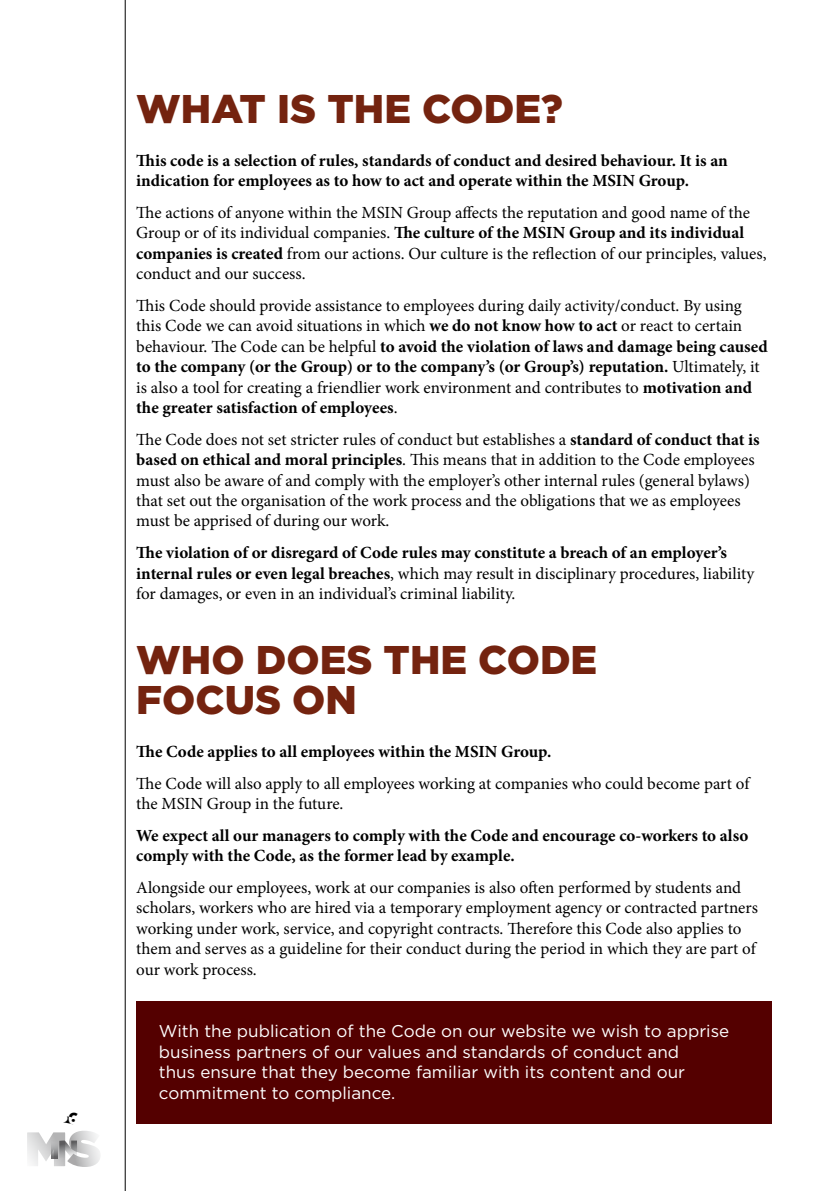
<style>
.page{position:relative;width:840px;height:1191px;background:#fff}
.page>*{position:absolute;margin:0;border:0;box-sizing:border-box;transform-origin:0 0}
.t1{font:900 40px/40px "Gotham";color:#74230f}
.t2{font:17px/20.4px "Minion Pro";color:#000}
.t3{font:700 17px/20.4px "Minion Pro";color:#000}
.t4{font:17px/20.4px "Gotham";color:#fff}
.t5{font:900 16px "Gotham";color:#000}
.s1{font-weight:700}
.s2{font-weight:400}
</style>
<div class="page">
<svg style="left:27px;top:1131px;width:73px;height:36px"></svg>
<hr style="left:125px;top:0;width:1px;height:1191px;background:#000">
<div style="left:136px;top:1001px;width:635px;height:122px;background:#540000"></div>
<p class="t5" style="left:58px;top:1104px;width:21px">6</p>
<h1 class="t1" style="left:136px;top:88px;width:428px">WHAT IS THE CODE?</h1>
<p class="t3" style="left:136px;top:150px;width:592px">This code is a selection of rules, standards of conduct and desired behaviour. It is an indication for employees as to how to act and operate within the MSIN Group.</p>
<p class="t2" style="left:136px;top:202px;width:631px">The actions of anyone within the MSIN Group affects the reputation and good name of the Group or of its individual companies. <span class="s1">The culture of the MSIN Group and its individual companies is created</span> from our actions. Our culture is the reflection of our principles, values, conduct and our success.</p>
<p class="t2" style="left:136px;top:295px;width:632px">This Code should provide assistance to employees during daily activity/conduct. By using this Code we can avoid situations in which <span class="s1">we do not know how to act</span> or react to certain behaviour. The Code can be helpful <span class="s1">to avoid the violation of laws and damage being caused to the company (or the Group) or to the company’s (or Group’s) reputation.</span> Ultimately, it is also a tool for creating a friendlier work environment and contributes to <span class="s1">motivation and the greater satisfaction of employees</span>.</p>
<p class="t2" style="left:136px;top:429px;width:624px">The Code does not set stricter rules of conduct but establishes a <span class="s1">standard of conduct that is based on ethical and moral principles</span>. This means that in addition to the Code employees must also be aware of and comply with the employer’s other internal rules (general bylaws) that set out the organisation of the work process and the obligations that we as employees must be apprised of during our work.</p>
<p class="t3" style="left:136px;top:542px;width:619px">The violation of or disregard of Code rules may constitute a breach of an employer’s internal rules or even legal breaches<span class="s2">, which may result in disciplinary procedures, liability for damages, or even in an individual’s criminal liability.</span></p>
<h1 class="t1" style="left:136px;top:639px;width:462px">WHO DOES THE CODE<br>FOCUS ON</h1>
<p class="t3" style="left:136px;top:741px;width:416px">The Code applies to all employees within the MSIN Group.</p>
<p class="t2" style="left:136px;top:773px;width:614px">The Code will also apply to all employees working at companies who could become part of the MSIN Group in the future.</p>
<p class="t3" style="left:136px;top:825px;width:613px">We expect all our managers to comply with the Code and encourage co-workers to also comply with the Code, as the former lead by example.</p>
<p class="t2" style="left:136px;top:877px;width:623px">Alongside our employees, work at our companies is also often performed by students and scholars, workers who are hired via a temporary employment agency or contracted partners working under work, service, and copyright contracts. Therefore this Code also applies to them and serves as a guideline for their conduct during the period in which they are part of our work process.</p>
<p class="t4" style="left:159px;top:1020px;width:571px">With the publication of the Code on our website we wish to apprise business partners of our values and standards of conduct and<br>thus ensure that they become familiar with its content and our commitment to compliance.</p>
</div>
